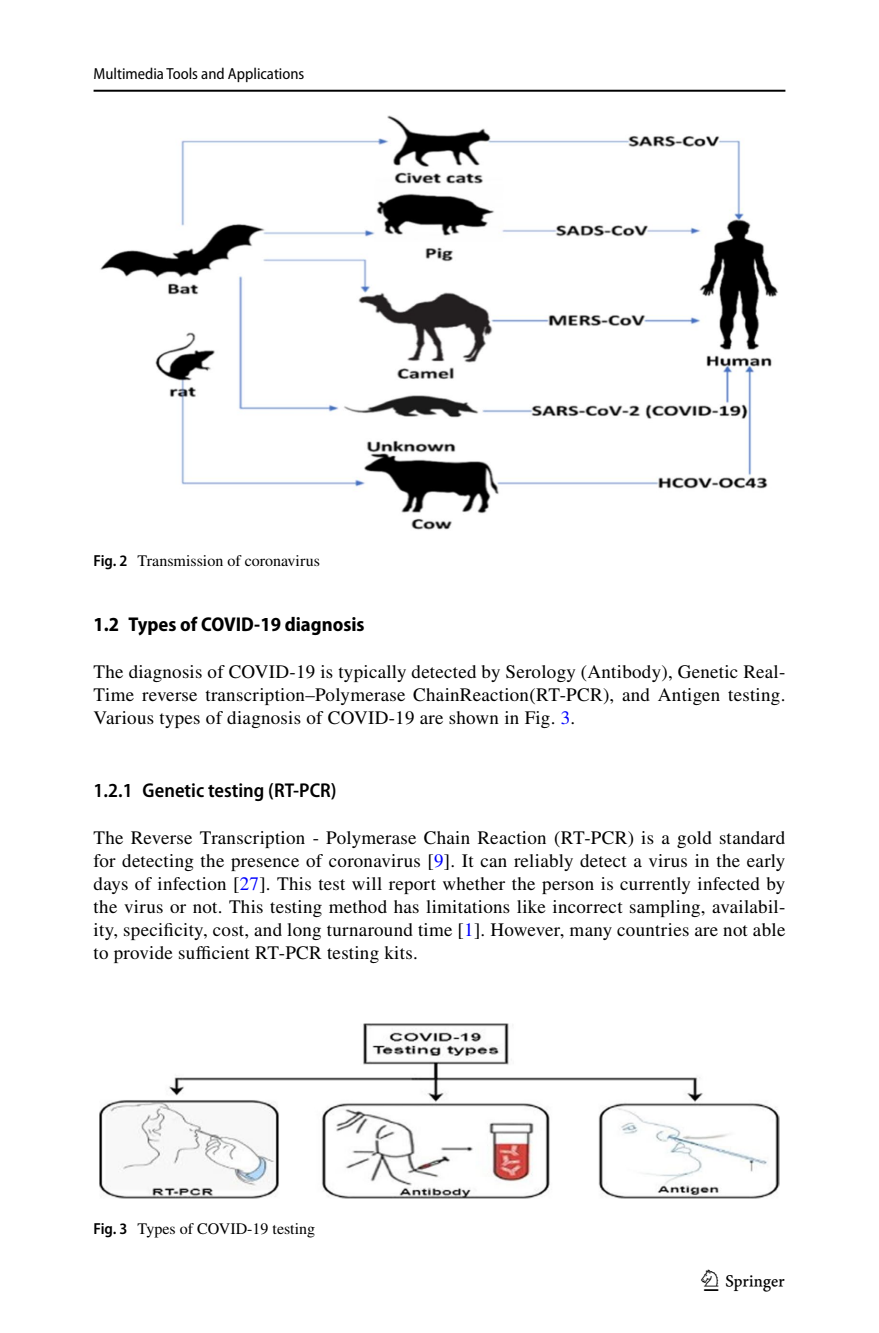
<style>
.page{position:relative;width:879px;height:1333px;background:#fff}
.page>*{position:absolute;margin:0;border:0;box-sizing:border-box;transform-origin:0 0}
.t1{font:30px "Springnew Regular 3";color:#000}
.t2{font:700 semi-condensed 20px "Myriad Pro";color:#000}
.t3{font:600 semi-condensed 20px "Myriad Pro";color:#000}
.t4{font:19px/23px "STIX";letter-spacing:.015em;color:#000;text-align:justify}
.t5{font:16px "STIX";color:#000}
.t6{font:semi-condensed 16px "Myriad Pro";color:#000}
.s1{font-family:"Myriad Pro";font-weight:600;font-stretch:semi-condensed}
.s2{color:#00f}
</style>
<div class="page">
<hr style="left:94px;top:90px;width:691px;height:2px;background:#000">
<img style="left:100px;top:116px;width:679px;height:414px">
<img style="left:99px;top:1023px;width:681px;height:175px">
<p class="t6" style="left:94px;top:65px;width:212px">Multimedia Tools and Applications</p>
<p class="t5" style="left:94px;top:549px;width:228px"><span class="s1">Fig. 2</span> Transmission of coronavirus</p>
<p class="t2" style="left:94px;top:613px;width:272px">1.2 Types of COVID‑19 diagnosis</p>
<p class="t4" style="left:94px;top:661px;width:693px">The diagnosis of COVID-19 is typically detected by Serology (Antibody), Genetic Real-Time reverse transcription–Polymerase ChainReaction(RT-PCR), and Antigen testing.<br>Various types of diagnosis of COVID-19 are shown in Fig. <span class="s2">3</span>.</p>
<p class="t3" style="left:94px;top:779px;width:244px">1.2.1 Genetic testing (RT‑PCR)</p>
<p class="t4" style="left:94px;top:827px;width:693px">The Reverse Transcription - Polymerase Chain Reaction (RT-PCR) is a gold standard for detecting the presence of coronavirus [<span class="s2">9</span>]. It can reliably detect a virus in the early days of infection [<span class="s2">27</span>]. This test will report whether the person is currently infected by the virus or not. This testing method has limitations like incorrect sampling, availabil&shy;ity, specificity, cost, and long turnaround time [<span class="s2">1</span>]. However, many countries are not able to provide sufficient RT-PCR testing kits.</p>
<p class="t5" style="left:94px;top:1217px;width:223px"><span class="s1">Fig. 3</span> Types of COVID-19 testing</p>
<h1 class="t1" style="left:704px;top:1269px;width:83px">1 3</h1>
</div>
